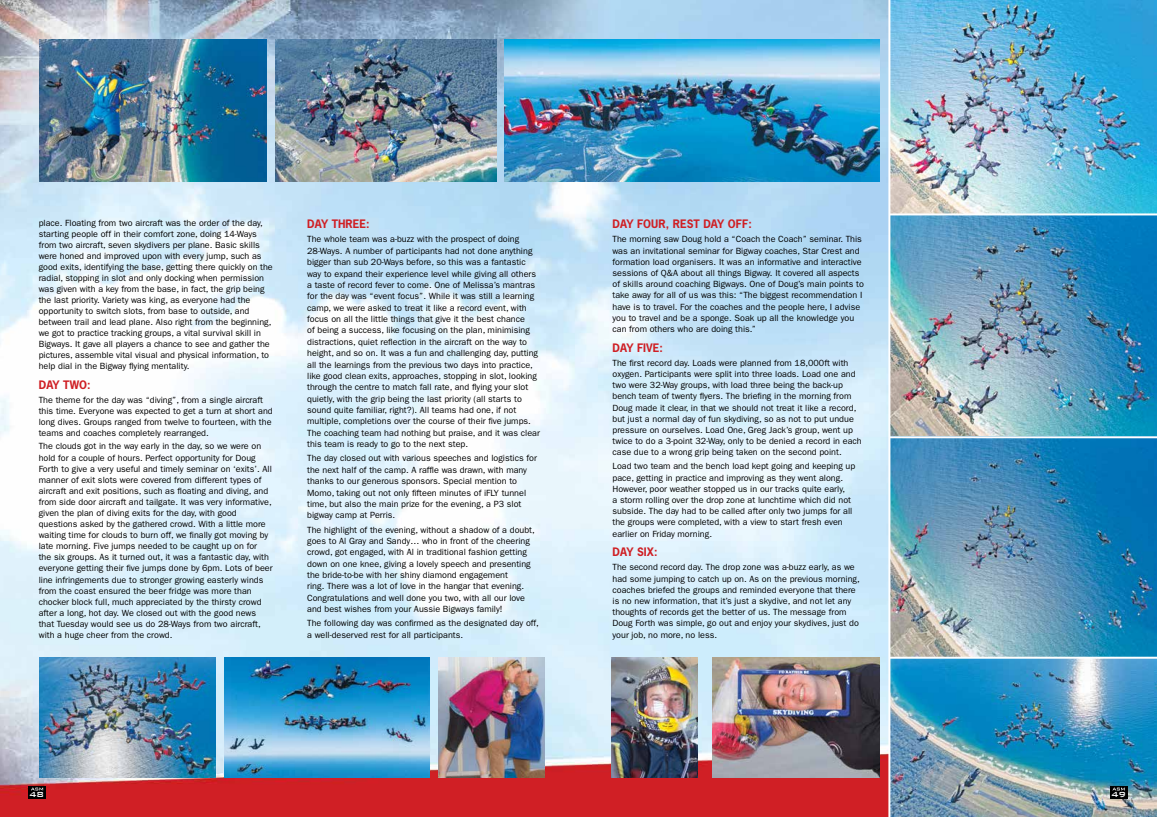
<style>
.page{position:relative;width:1157px;height:817px;background:#fff}
.page>*{position:absolute;margin:0;border:0;box-sizing:border-box;transform-origin:0 0}
.t1{font:700 11px "News Gothic";letter-spacing:.005em;color:#cf1f24}
.t2{font:500 9.8px "Bank Gothic";color:#fff}
.t3{font:9px/11.4px "Franklin Gothic";color:#000}
</style>
<div class="page">
<img style="left:0;top:0;width:888px;height:816px">
<img style="left:890px;top:0;width:267px;height:816px">
<hr style="left:889px;top:213px;width:268px;height:2px;background:#fff">
<hr style="left:889px;top:436px;width:268px;height:2px;background:#fff">
<hr style="left:889px;top:656px;width:268px;height:2px;background:#fff">
<img style="left:505px;top:40px;width:375px;height:141px">
<img style="left:40px;top:40px;width:226px;height:141px">
<img style="left:40px;top:657px;width:175px;height:120px">
<img style="left:612px;top:657px;width:85px;height:120px">
<img style="left:713px;top:657px;width:166px;height:120px">
<img style="left:224px;top:657px;width:206px;height:120px">
<img style="left:439px;top:657px;width:105px;height:120px">
<img style="left:275px;top:40px;width:221px;height:141px">
<div style="left:28px;top:785px;width:18px;height:13px;background:#000"></div>
<svg style="left:31px;top:787px;width:12px;height:3px"></svg>
<div style="left:1110px;top:785px;width:17px;height:13px;background:#000"></div>
<svg style="left:1112px;top:787px;width:12px;height:3px"></svg>
<p class="t3" style="left:39px;top:217px;width:236px;line-height:11px">place. Floating from two aircraft was the order of the day, starting people off in their comfort zone, doing 14-Ways from two aircraft, seven skydivers per plane. Basic skills were honed and improved upon with every jump, such as good exits, identifying the base, getting there quickly on the radial, stopping in slot and only docking when permission was given with a key from the base, in fact, the grip being the last priority. Variety was king, as everyone had the opportunity to switch slots, from base to outside, and between trail and lead plane. Also right from the beginning, we got to practice tracking groups, a vital survival skill in Bigways. It gave all players a chance to see and gather the pictures, assemble vital visual and physical information, to help dial in the Bigway flying mentality.</p>
<p class="t1" style="left:39px;top:377px;width:53px">DAY TWO:</p>
<p class="t3" style="left:39px;top:394px;width:235px;line-height:11px">The theme for the day was “diving”, from a single aircraft this time. Everyone was expected to get a turn at short and long dives. Groups ranged from twelve to fourteen, with the teams and coaches completely rearranged.</p>
<p class="t3" style="left:39px;top:441px;width:235px;line-height:11.1px">The clouds got in the way early in the day, so we were on hold for a couple of hours. Perfect opportunity for Doug Forth to give a very useful and timely seminar on ‘exits’. All manner of exit slots were covered from different types of aircraft and exit positions, such as floating and diving, and from side door aircraft and tailgate. It was very informative, given the plan of diving exits for the day, with good questions asked by the gathered crowd. With a little more waiting time for clouds to burn off, we finally got moving by late morning. Five jumps needed to be caught up on for<br>the six groups. As it turned out, it was a fantastic day, with everyone getting their five jumps done by 6pm. Lots of beer line infringements due to stronger growing easterly winds from the coast ensured the beer fridge was more than chocker block full, much appreciated by the thirsty crowd after a long, hot day. We closed out with the good news that Tuesday would see us do 28-Ways from two aircraft, with a huge cheer from the crowd.</p>
<p class="t1" style="left:307px;top:217px;width:64px">DAY THREE:</p>
<p class="t3" style="left:307px;top:234px;width:234px">The whole team was a-buzz with the prospect of doing 28-Ways. A number of participants had not done anything bigger than sub 20-Ways before, so this was a fantastic way to expand their experience level while giving all others a taste of record fever to come. One of Melissa’s mantras for the day was “event focus”. While it was still a learning camp, we were asked to treat it like a record event, with focus on all the little things that give it the best chance<br>of being a success, like focusing on the plan, minimising distractions, quiet reflection in the aircraft on the way to height, and so on. It was a fun and challenging day, putting all the learnings from the previous two days into practice, like good clean exits, approaches, stopping in slot, looking through the centre to match fall rate, and flying your slot quietly, with the grip being the last priority (all starts to sound quite familiar, right?). All teams had one, if not multiple, completions over the course of their five jumps.<br>The coaching team had nothing but praise, and it was clear this team is ready to go to the next step.</p>
<p class="t3" style="left:307px;top:452px;width:231px">The day closed out with various speeches and logistics for the next half of the camp. A raffle was drawn, with many thanks to our generous sponsors. Special mention to Momo, taking out not only fifteen minutes of iFLY tunnel time, but also the main prize for the evening, a P3 slot bigway camp at Perris.</p>
<p class="t3" style="left:307px;top:523px;width:229px">The highlight of the evening, without a shadow of a doubt, goes to Al Gray and Sandy… who in front of the cheering crowd, got engaged, with Al in traditional fashion getting down on one knee, giving a lovely speech and presenting the bride-to-be with her shiny diamond engagement<br>ring. There was a lot of love in the hangar that evening.<br>Congratulations and well done you two, with all our love and best wishes from your Aussie Bigways family!</p>
<p class="t3" style="left:307px;top:617px;width:233px">The following day was confirmed as the designated day off, a well-deserved rest for all participants.</p>
<p class="t1" style="left:612px;top:217px;width:141px">DAY FOUR, REST DAY OFF:</p>
<p class="t3" style="left:612px;top:234px;width:253px">The morning saw Doug hold a “Coach the Coach” seminar. This was an invitational seminar for Bigway coaches, Star Crest and formation load organisers. It was an informative and interactive sessions of Q&amp;A about all things Bigway. It covered all aspects of skills around coaching Bigways. One of Doug’s main points to take away for all of us was this: “The biggest recommendation I have is to travel. For the coaches and the people here, I advise you to travel and be a sponge. Soak up all the knowledge you can from others who are doing this.”</p>
<p class="t1" style="left:612px;top:340px;width:52px">DAY FIVE:</p>
<p class="t3" style="left:612px;top:357px;width:251px">The first record day. Loads were planned from 18,000ft with oxygen. Participants were split into three loads. Load one and two were 32-Way groups, with load three being the back-up bench team of twenty flyers. The briefing in the morning from Doug made it clear, in that we should not treat it like a record, but just a normal day of fun skydiving, so as not to put undue pressure on ourselves. Load One, Greg Jack’s group, went up twice to do a 3-point 32-Way, only to be denied a record in each case due to a wrong grip being taken on the second point.</p>
<p class="t3" style="left:612px;top:460px;width:244px">Load two team and the bench load kept going and keeping up pace, getting in practice and improving as they went along.<br>However, poor weather stopped us in our tracks quite early,<br>a storm rolling over the drop zone at lunchtime which did not subside. The day had to be called after only two jumps for all the groups were completed, with a view to start fresh even earlier on Friday morning.</p>
<p class="t1" style="left:612px;top:545px;width:46px">DAY SIX:</p>
<p class="t3" style="left:612px;top:561px;width:249px">The second record day. The drop zone was a-buzz early, as we had some jumping to catch up on. As on the previous morning, coaches briefed the groups and reminded everyone that there is no new information, that it’s just a skydive, and not let any thoughts of records get the better of us. The message from Doug Forth was simple, go out and enjoy your skydives, just do your job, no more, no less.</p>
<p class="t2" style="left:29px;top:786px;width:16px">48</p>
<p class="t2" style="left:1111px;top:786px;width:16px">49</p>
</div>
